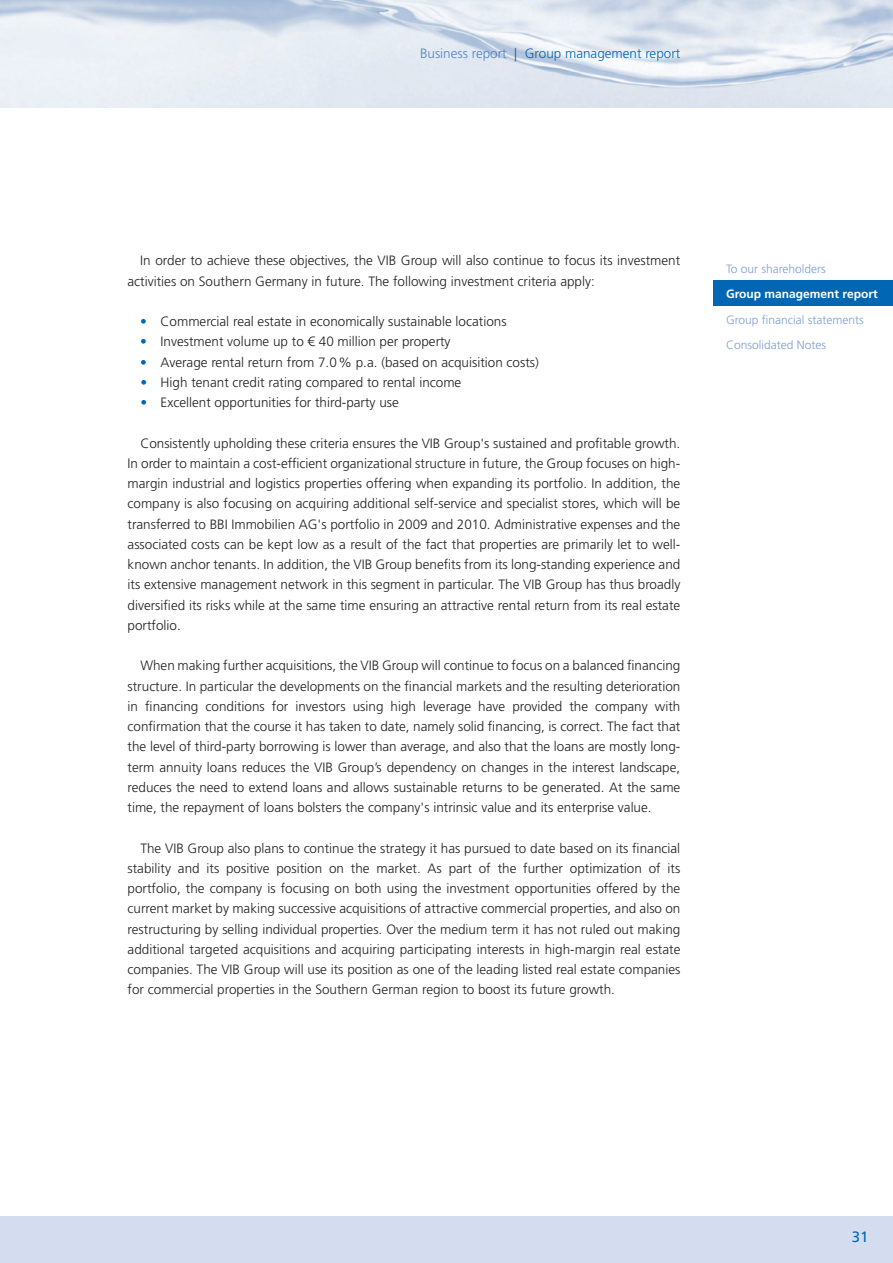
<style>
.page{position:relative;width:893px;height:1263px;background:#fff}
.page>*{position:absolute;margin:0;border:0;box-sizing:border-box;transform-origin:0 0}
.t1{font:15px "Frutiger LT Std";color:#0166b3}
.t2{font:300 13.5px/20.2px "Frutiger LT Std";color:#231f20;text-align:justify}
.t3{font:300 13.5px "Frutiger LT Std";color:#0166b3}
.t4{font:300 12px/25.5px "Frutiger LT Std";color:#7e9ed2}
.t5{font:700 12px "Frutiger LT Std";color:#fff}
.s1{color:#5084c4}
.s2{color:#0166b3}
</style>
<div class="page">
<img style="left:0;top:0;width:893px;height:107px">
<div style="left:0;top:1216px;width:893px;height:47px;background:#d4ddef"></div>
<div style="left:713px;top:281px;width:180px;height:25px;background:#0166b3"></div>
<p class="t3" style="left:420px;top:46px;width:262px"><span class="s1">Business report</span> | Group management report</p>
<p class="t2" style="left:128px;top:251px;width:554px;text-indent:13px">In order to achieve these objectives, the VIB Group will also continue to focus its investment activities on Southern Germany in future. The following investment criteria apply:</p>
<p class="t2" style="left:140px;top:311px;width:368px"><span class="s2">•</span> Commercial real estate in economically sustainable locations</p>
<p class="t2" style="left:140px;top:332px;width:312px"><span class="s2">•</span> Investment volume up to € 40 million per property</p>
<p class="t2" style="left:140px;top:352px;width:400px"><span class="s2">•</span> Average rental return from 7.0% p.a. (based on acquisition costs)</p>
<p class="t2" style="left:140px;top:372px;width:323px"><span class="s2">•</span> High tenant credit rating compared to rental income</p>
<p class="t2" style="left:140px;top:392px;width:260px"><span class="s2">•</span> Excellent opportunities for third-party use</p>
<p class="t2" style="left:128px;top:433px;width:554px;text-indent:13px">Consistently upholding these criteria ensures the VIB Group's sustained and profitable growth.<br>In order to maintain a cost-efficient organizational structure in future, the Group focuses on high&shy;margin industrial and logistics properties offering when expanding its portfolio. In addition, the company is also focusing on acquiring additional self-service and specialist stores, which will be transferred to BBI Immobilien AG's portfolio in 2009 and 2010. Administrative expenses and the associated costs can be kept low as a result of the fact that properties are primarily let to well&shy;known anchor tenants. In addition, the VIB Group benefits from its long-standing experience and its extensive management network in this segment in particular. The VIB Group has thus broadly diversified its risks while at the same time ensuring an attractive rental return from its real estate portfolio.</p>
<p class="t2" style="left:128px;top:656px;width:554px;text-indent:13px">When making further acquisitions, the VIB Group will continue to focus on a balanced financing structure. In particular the developments on the financial markets and the resulting deterioration in financing conditions for investors using high leverage have provided the company with confirmation that the course it has taken to date, namely solid financing, is correct. The fact that the level of third-party borrowing is lower than average, and also that the loans are mostly long&shy;term annuity loans reduces the VIB Group’s dependency on changes in the interest landscape, reduces the need to extend loans and allows sustainable returns to be generated. At the same time, the repayment of loans bolsters the company's intrinsic value and its enterprise value.</p>
<p class="t2" style="left:128px;top:838px;width:554px;text-indent:13px">The VIB Group also plans to continue the strategy it has pursued to date based on its financial stability and its positive position on the market. As part of the further optimization of its portfolio, the company is focusing on both using the investment opportunities offered by the current market by making successive acquisitions of attractive commercial properties, and also on restructuring by selling individual properties. Over the medium term it has not ruled out making additional targeted acquisitions and acquiring participating interests in high-margin real estate companies. The VIB Group will use its position as one of the leading listed real estate companies for commercial properties in the Southern German region to boost its future growth.</p>
<p class="t4" style="left:726px;top:256px;width:101px">To our shareholders</p>
<p class="t5" style="left:726px;top:287px;width:153px">Group management report</p>
<p class="t4" style="left:726px;top:307px;width:139px">Group financial statements<br>Consolidated Notes</p>
<p class="t1" style="left:852px;top:1228px;width:18px">31</p>
</div>
